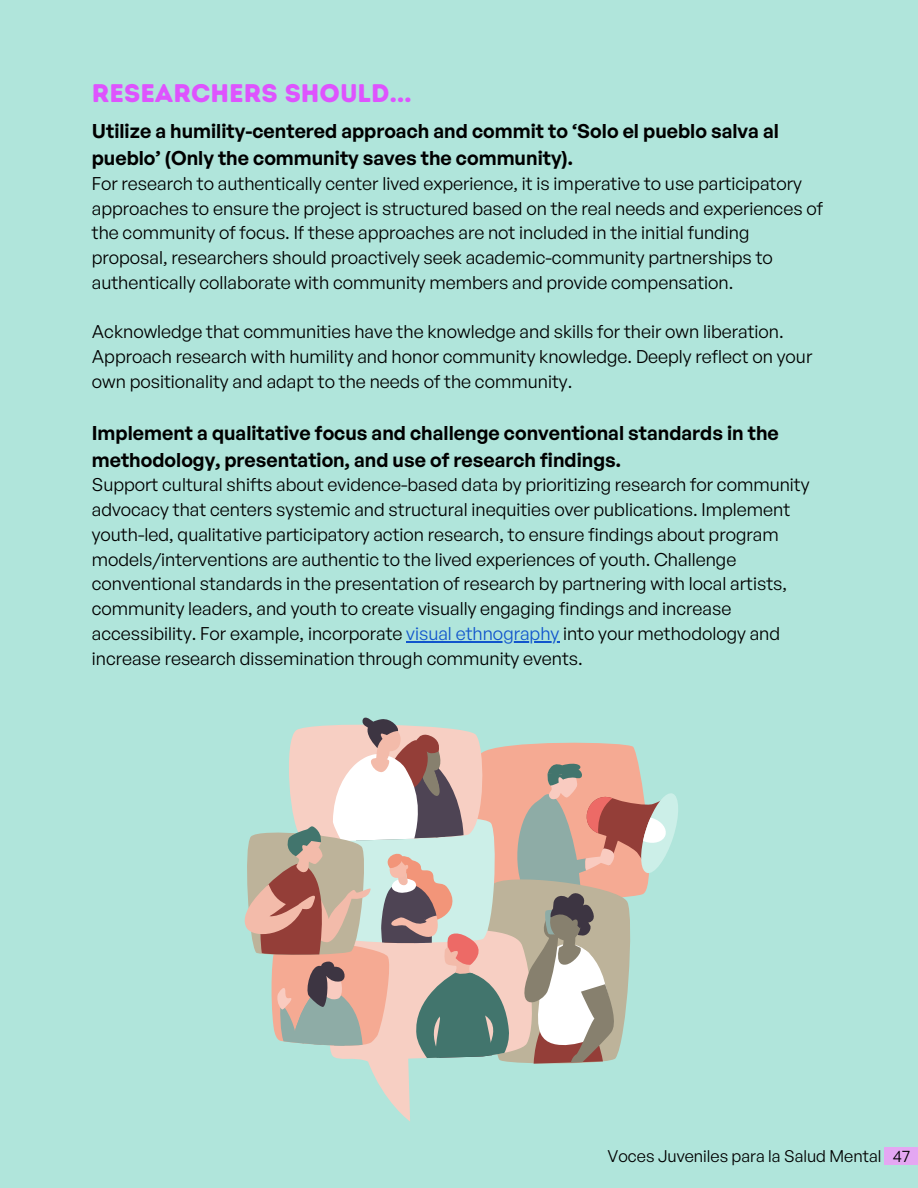
<style>
.page{position:relative;width:918px;height:1188px;background:#b0e5db}
.page>*{position:absolute;margin:0;border:0;box-sizing:border-box;transform-origin:0 0}
.t1{font:25.5px "Intro Rust Base";color:#de53fe}
.t2{font:600 19.5px/27px "General Sans";color:#000}
.t3{font:18px/24.8px "General Sans";color:#000}
.t4{font:16.5px "General Sans";color:#000}
.s1{color:#15c}
</style>
<div class="page">
<hr style="left:406px;top:641px;width:153px;height:1px;background:#15c">
<svg style="left:244px;top:717px;width:434px;height:404px"></svg>
<div style="left:885px;top:1147px;width:33px;height:17px;background:#e4a7f2"></div>
<p class="t1" style="left:92px;top:78px;width:321px">RESEARCHERS SHOULD...</p>
<h1 class="t2" style="left:92px;top:117px;width:689px">Utilize a humility-centered approach and commit to ‘Solo el pueblo salva al pueblo’ (Only the community saves the community).</h1>
<p class="t3" style="left:92px;top:171px;width:733px">For research to authentically center lived experience, it is imperative to use participatory approaches to ensure the project is structured based on the real needs and experiences of the community of focus. If these approaches are not included in the initial funding proposal, researchers should proactively seek academic-community partnerships to authentically collaborate with community members and provide compensation.</p>
<p class="t3" style="left:92px;top:319px;width:722px">Acknowledge that communities have the knowledge and skills for their own liberation.<br>Approach research with humility and honor community knowledge. Deeply reflect on your own positionality and adapt to the needs of the community.</p>
<p class="t2" style="left:92px;top:419px;width:689px">Implement a qualitative focus and challenge conventional standards in the methodology, presentation, and use of research findings.</p>
<p class="t3" style="left:92px;top:472px;width:719px">Support cultural shifts about evidence-based data by prioritizing research for community advocacy that centers systemic and structural inequities over publications. Implement youth-led, qualitative participatory action research, to ensure findings about program models/interventions are authentic to the lived experiences of youth. Challenge conventional standards in the presentation of research by partnering with local artists, community leaders, and youth to create visually engaging findings and increase accessibility. For example, incorporate <span class="s1">visual ethnography</span> into your methodology and</p>
<p class="t3" style="left:92px;top:646px;width:493px">increase research dissemination through community events.</p>
<p class="t4" style="left:608px;top:1145px;width:275px">Voces Juveniles para la Salud Mental</p>
<p class="t4" style="left:893px;top:1145px;width:19px">47</p>
</div>
